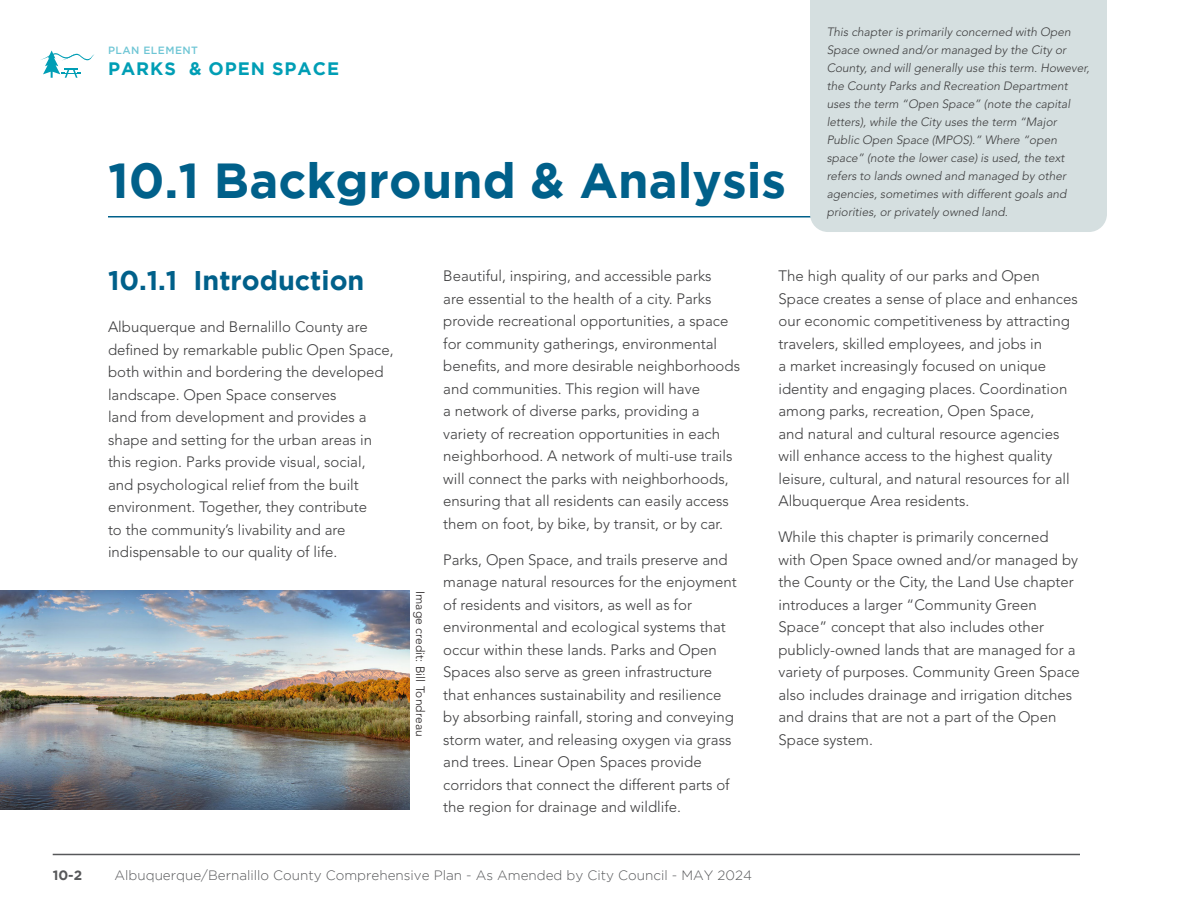
<style>
.page{position:relative;width:1188px;height:918px;background:#fff}
.page>*{position:absolute;margin:0;border:0;box-sizing:border-box;transform-origin:0 0}
.Large_Headers_-_48pt{font:700 49.05px "Gotham";color:#00608a}
.Body_Header__1_-_18pt{font:700 27px "Gotham";color:#00608a}
.t1{font:700 18px "Gotham";letter-spacing:.055em;color:#009eb5}
.Body_Text{font:300 15px/22.5px "Avenir LT Std";color:#3e3e3f}
.t2{font:300 13.5px "Gotham";color:#57585a}
.t3{font:700 13.5px "Gotham";color:#57585a}
.Image_Caption{font:italic 300 12px/18px "Avenir LT Std";color:#3e3e3f}
.Image_Credit{font:300 12px "Avenir LT Std";letter-spacing:.01em;color:#231f20}
.t4{font:500 10.5px "Gotham";letter-spacing:.045em;color:#6fc6d5}
</style>
<div class="page">
<hr style="left:53px;top:854px;width:1027px;height:1px;background:#57585a">
<svg style="left:41px;top:51px;width:53px;height:27px"></svg>
<hr style="left:108px;top:216px;width:972px;height:2px;background:#00608a">
<div style="left:810px;top:0;width:297px;height:232px;background:#d5dfe0"></div>
<img style="left:0;top:591px;width:410px;height:219px">
<p class="t4" style="left:108px;top:44px;width:92px">PLAN ELEMENT</p>
<p class="t1" style="left:108px;top:58px;width:232px">PARKS &amp; OPEN SPACE</p>
<p class="Large_Headers_-_48pt" style="left:108px;top:152px;width:680px">10.1 Background &amp; Analysis</p>
<p class="Image_Caption" style="left:827px;top:23px;width:264px">This chapter is primarily concerned with Open Space owned and/or managed by the City or County, and will generally use this term. However, the County Parks and Recreation Department uses the term “Open Space” (note the capital letters), while the City uses the term “Major Public Open Space (MPOS).” Where “open space” (note the lower case) is used, the text refers to lands owned and managed by other agencies, sometimes with different goals and priorities, or privately owned land.</p>
<p class="Body_Header__1_-_18pt" style="left:108px;top:265px;width:258px">10.1.1 Introduction</p>
<p class="Body_Text" style="left:108px;top:316px;width:287px">Albuquerque and Bernalillo County are defined by remarkable public Open Space, both within and bordering the developed landscape. Open Space conserves<br>land from development and provides a shape and setting for the urban areas in this region. Parks provide visual, social, and psychological relief from the built environment. Together, they contribute<br>to the community’s livability and are indispensable to our quality of life.</p>
<p class="Image_Credit" style="left:427px;top:591px;width:147px;rotate:90deg">Image credit: Bill Tondreau</p>
<p class="Body_Text" style="left:443px;top:265px;width:298px">Beautiful, inspiring, and accessible parks<br>are essential to the health of a city. Parks provide recreational opportunities, a space for community gatherings, environmental benefits, and more desirable neighborhoods and communities. This region will have<br>a network of diverse parks, providing a variety of recreation opportunities in each neighborhood. A network of multi-use trails will connect the parks with neighborhoods, ensuring that all residents can easily access them on foot, by bike, by transit, or by car.</p>
<p class="Body_Text" style="left:443px;top:548px;width:295px">Parks, Open Space, and trails preserve and manage natural resources for the enjoyment of residents and visitors, as well as for environmental and ecological systems that occur within these lands. Parks and Open Spaces also serve as green infrastructure that enhances sustainability and resilience by absorbing rainfall, storing and conveying storm water, and releasing oxygen via grass and trees. Linear Open Spaces provide corridors that connect the different parts of the region for drainage and wildlife.</p>
<p class="t3" style="left:53px;top:867px;width:31px">10-2</p>
<p class="t2" style="left:115px;top:868px;width:639px">Albuquerque/Bernalillo County Comprehensive Plan - As Amended by City Council - MAY 2024</p>
<p class="Body_Text" style="left:778px;top:265px;width:301px">The high quality of our parks and Open Space creates a sense of place and enhances our economic competitiveness by attracting travelers, skilled employees, and jobs in<br>a market increasingly focused on unique identity and engaging places. Coordination among parks, recreation, Open Space,<br>and natural and cultural resource agencies will enhance access to the highest quality leisure, cultural, and natural resources for all Albuquerque Area residents.</p>
<p class="Body_Text" style="left:778px;top:526px;width:303px">While this chapter is primarily concerned<br>with Open Space owned and/or managed by the County or the City, the Land Use chapter introduces a larger “Community Green Space” concept that also includes other publicly-owned lands that are managed for a variety of purposes. Community Green Space also includes drainage and irrigation ditches and drains that are not a part of the Open Space system.</p>
</div>
